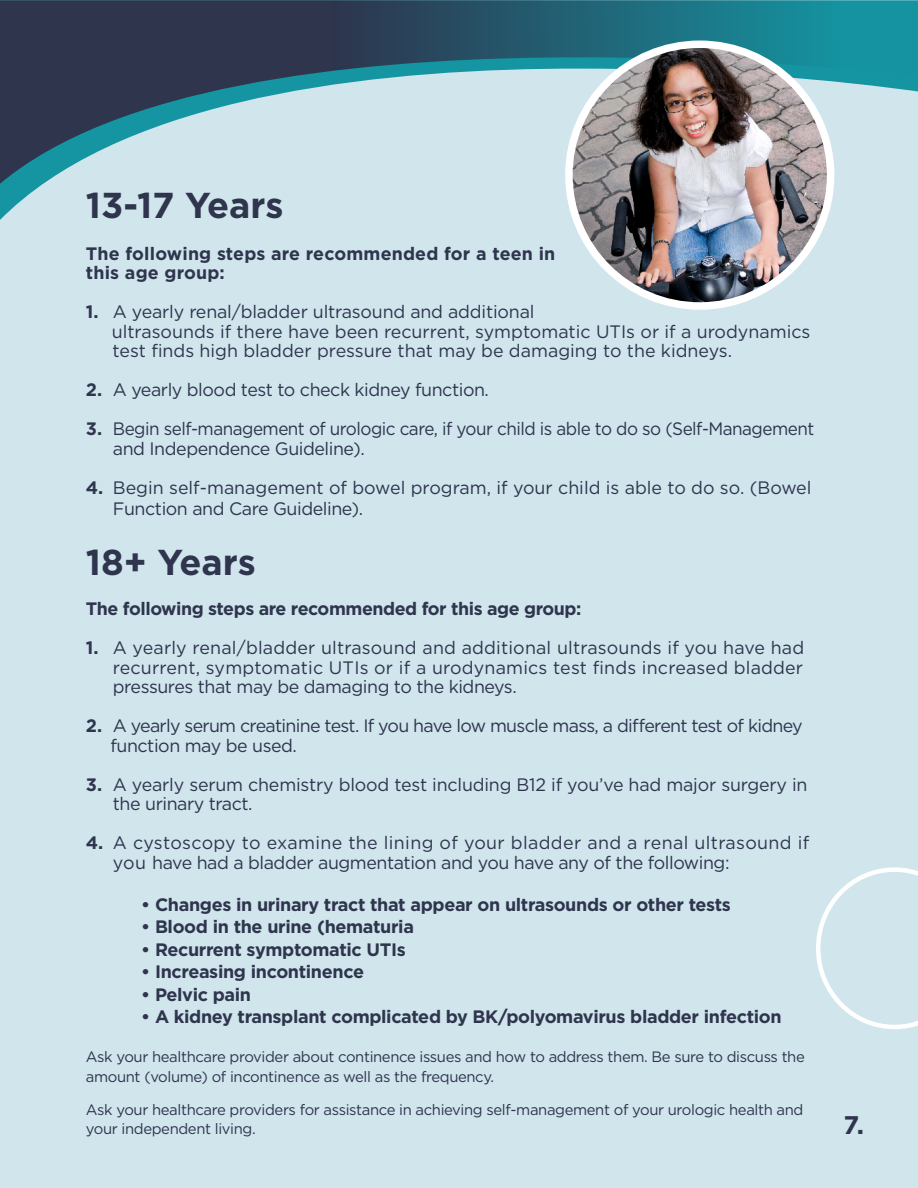
<style>
.page{position:relative;width:918px;height:1188px;background:#fff}
.page>*{position:absolute;margin:0;border:0;box-sizing:border-box;transform-origin:0 0}
.t1{font:700 36px "Gotham";color:#2e354d}
.t2{font:700 25.5px "Gotham";color:#2e354d}
.t3{font:18px/19.5px "Gotham";letter-spacing:-.025em;color:#2e354d;text-align:justify}
.t4{font:700 18px "Gotham";letter-spacing:-.02em;color:#2e354d}
.t5{font:18px/21px "Gotham";color:#2e354d}
.t6{font:18px/19.5px "Gotham";letter-spacing:-.005em;color:#2e354d}
.t7{font:18px/19.5px "Gotham";letter-spacing:-.025em;color:#2e354d;scale:.95 1}
.t8{font:700 18px "Gotham";letter-spacing:.01em;color:#2e354d}
.t9{font:15px "Gotham";letter-spacing:-.025em;color:#2e354d}
.s1{font-weight:700}
</style>
<div class="page">
<div style="left:1px;top:6px;width:917px;height:1182px;background:#d1e5ed"></div>
<svg style="left:0;top:0;width:918px;height:184px"></svg>
<img style="left:569px;top:44px;width:262px;height:262px;border-radius:131px">
<div style="left:565px;top:41px;width:269px;height:269px;border:8px solid #fff;border-radius:50%"></div>
<svg style="left:816px;top:867px;width:102px;height:162px"></svg>
<p class="t1" style="left:86px;top:182px;width:199px">13-17 Years</p>
<p class="t8" style="left:86px;top:242px;width:471px">The following steps are recommended for a teen in</p>
<p class="t8" style="left:86px;top:261px;width:140px">this age group:</p>
<p class="t3" style="left:86px;top:302px;width:450px"><span class="s1">1.</span> A yearly renal/bladder ultrasound and additional</p>
<p class="t5" style="left:112px;top:321px;width:700px">ultrasounds if there have been recurrent, symptomatic UTIs or if a urodynamics</p>
<p class="t5" style="left:113px;top:340px;width:621px">test finds high bladder pressure that may be damaging to the kidneys.</p>
<p class="t3" style="left:86px;top:380px;width:405px"><span class="s1">2.</span> A yearly blood test to check kidney function.</p>
<p class="t7" style="left:113px;top:419px;width:740px;text-indent:-27px"><span class="s1">3.</span> Begin self-management of urologic care, if your child is able to do so (Self-Management and Independence Guideline).</p>
<p class="t5" style="left:113px;top:477px;width:700px;text-indent:-27px"><span class="s1">4.</span> Begin self-management of bowel program, if your child is able to do so. (Bowel<br>Function and Care Guideline).</p>
<p class="t1" style="left:86px;top:538px;width:172px">18+ Years</p>
<p class="t4" style="left:86px;top:597px;width:497px">The following steps are recommended for this age group:</p>
<p class="t3" style="left:113px;top:638px;width:693px;text-indent:-27px"><span class="s1">1.</span> A yearly renal/bladder ultrasound and additional ultrasounds if you have had recurrent, symptomatic UTIs or if a urodynamics test finds increased bladder pressures that may be damaging to the kidneys.</p>
<p class="t3" style="left:86px;top:716px;width:718px"><span class="s1">2.</span> A yearly serum creatinine test. If you have low muscle mass, a different test of kidney</p>
<p class="t3" style="left:110px;top:735px;width:188px">function may be used.</p>
<p class="t3" style="left:113px;top:774px;width:696px;text-indent:-27px"><span class="s1">3.</span> A yearly serum chemistry blood test including B12 if you’ve had major surgery in the urinary tract.</p>
<p class="t6" style="left:113px;top:833px;width:698px;text-indent:-27px"><span class="s1">4.</span> A cystoscopy to examine the lining of your bladder and a renal ultrasound if you have had a bladder augmentation and you have any of the following:</p>
<p class="t4" style="left:141px;top:892px;width:591px">• Changes in urinary tract that appear on ultrasounds or other tests</p>
<p class="t4" style="left:141px;top:915px;width:274px">• Blood in the urine (hematuria</p>
<p class="t4" style="left:141px;top:937px;width:266px">• Recurrent symptomatic UTIs</p>
<p class="t4" style="left:141px;top:960px;width:224px">• Increasing incontinence</p>
<p class="t4" style="left:141px;top:982px;width:111px">• Pelvic pain</p>
<p class="t4" style="left:141px;top:1005px;width:642px">• A kidney transplant complicated by BK/polyomavirus bladder infection</p>
<p class="t9" style="left:86px;top:1047px;width:720px">Ask your healthcare provider about continence issues and how to address them. Be sure to discuss the</p>
<p class="t9" style="left:86px;top:1067px;width:410px">amount (volume) of incontinence as well as the frequency.</p>
<p class="t9" style="left:86px;top:1100px;width:719px">Ask your healthcare providers for assistance in achieving self-management of your urologic health and</p>
<p class="t9" style="left:86px;top:1119px;width:171px">your independent living.</p>
<p class="t2" style="left:843px;top:1108px;width:22px">7.</p>
</div>
